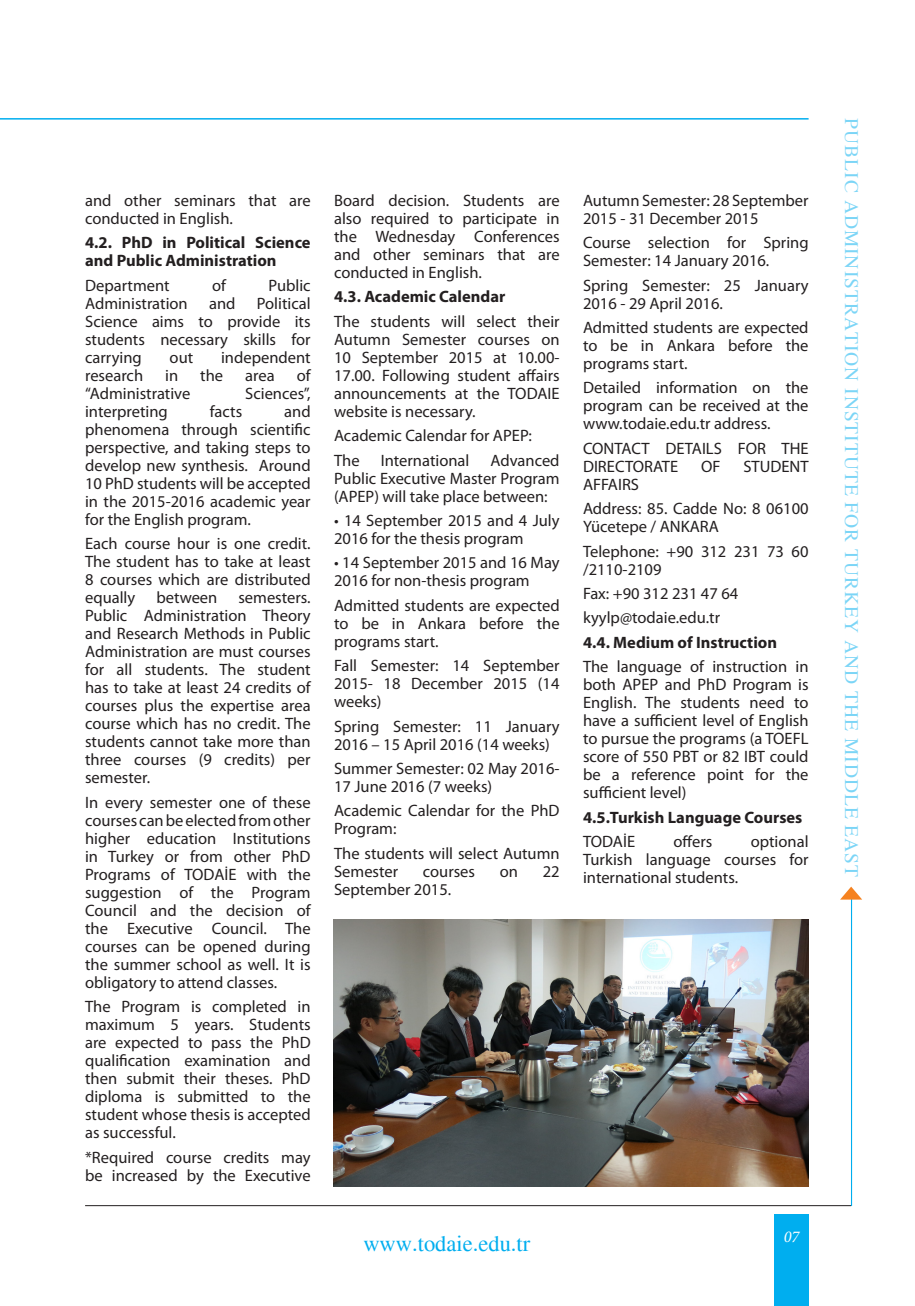
<style>
.page{position:relative;width:915px;height:1306px;background:#fff}
.page>*{position:absolute;margin:0;border:0;box-sizing:border-box;transform-origin:0 0}
.t1{font:22.5px "Times";color:#00aeef}
.t2{font:19.5px "Times";letter-spacing:.05em;color:#00aeef}
.t3{font:16.5px/18px "Myriad Pro";color:#231f20;text-align:justify}
.t4{font:700 16.5px/18px "Myriad Pro";color:#231f20}
.t5{font:italic 16.5px "Minion Pro";color:#fff}
</style>
<div class="page">
<hr style="left:0;top:118px;width:808px;height:2px;background:#00aeef">
<hr style="left:85px;top:1205px;width:765px;height:1px;background:#231f20">
<hr style="left:850px;top:893px;width:1px;height:312px;background:#00aeef">
<svg style="left:840px;top:886px;width:21px;height:13px"></svg>
<div style="left:774px;top:1214px;width:34px;height:91px;background:#00aeef"></div>
<img style="left:333px;top:919px;width:475px;height:267px">
<p class="t3" style="left:85px;top:191px;width:227px">and other seminars that are conducted in English.</p>
<p class="t4" style="left:85px;top:233px;width:227px">4.2. PhD in Political Science and Public Administration</p>
<p class="t3" style="left:85px;top:276px;width:86px">Department</p>
<p class="t3" style="left:212px;top:276px;width:15px">of</p>
<p class="t3" style="left:268px;top:276px;width:44px">Public</p>
<p class="t3" style="left:85px;top:294px;width:104px">Administration</p>
<p class="t3" style="left:209px;top:294px;width:28px">and</p>
<p class="t3" style="left:85px;top:294px;width:227px;text-indent:172px">Political Science aims to provide its students necessary skills for carrying</p>
<p class="t3" style="left:169px;top:348px;width:25px">out</p>
<p class="t3" style="left:221px;top:348px;width:91px">independent</p>
<p class="t3" style="left:85px;top:366px;width:60px">research</p>
<p class="t3" style="left:165px;top:366px;width:15px">in</p>
<p class="t3" style="left:200px;top:366px;width:24px">the</p>
<p class="t3" style="left:245px;top:366px;width:31px">area</p>
<p class="t3" style="left:296px;top:366px;width:15px">of</p>
<p class="t3" style="left:85px;top:384px;width:107px">“Administrative</p>
<p class="t3" style="left:245px;top:384px;width:67px">Sciences”,</p>
<p class="t3" style="left:85px;top:402px;width:84px">interpreting</p>
<p class="t3" style="left:210px;top:402px;width:34px">facts</p>
<p class="t3" style="left:85px;top:402px;width:227px;text-indent:199px">and phenomena through scientific perspective, and taking steps to develop new synthesis. Around 10 PhD students will be accepted in the 2015-2016 academic year for the English program.</p>
<p class="t3" style="left:85px;top:534px;width:227px">Each course hour is one credit.<br>The student has to take at least 8 courses which are distributed equally</p>
<p class="t3" style="left:156px;top:588px;width:62px">between</p>
<p class="t3" style="left:85px;top:588px;width:227px;text-indent:153px">semesters.<br>Public Administration Theory and Research Methods in Public Administration are must courses for all students. The student has to take at least 24 credits of courses plus the expertise area course which has no credit. The students cannot take more than three courses (9 credits) per semester.</p>
<p class="t3" style="left:85px;top:792px;width:227px">In every semester one of these courses can be elected from other higher education Institutions in Turkey or from other PhD Programs of TODAİE with the suggestion of the Program Council and the decision of the Executive Council. The courses can be opened during the summer school as well. It is obligatory to attend classes.</p>
<p class="t3" style="left:85px;top:997px;width:227px">The Program is completed in maximum 5 years. Students are expected to pass the PhD qualification examination and then submit their theses. PhD diploma is submitted to the student whose thesis is accepted as successful.</p>
<p class="t3" style="left:85px;top:1147px;width:227px">*Required course credits may be increased by the Executive</p>
<p class="t3" style="left:334px;top:191px;width:227px">Board decision. Students are also required to participate in the Wednesday Conferences and other seminars that are conducted in English.</p>
<p class="t4" style="left:334px;top:287px;width:173px">4.3. Academic Calendar</p>
<p class="t3" style="left:334px;top:312px;width:227px">The students will select their Autumn Semester courses on 10 September 2015 at 10.00- 17.00. Following student affairs announcements at the TODAIE website is necessary.</p>
<p class="t3" style="left:334px;top:426px;width:199px">Academic Calendar for APEP:</p>
<p class="t3" style="left:334px;top:450px;width:27px">The</p>
<p class="t3" style="left:380px;top:450px;width:90px">International</p>
<p class="t3" style="left:334px;top:450px;width:227px;text-indent:156px">Advanced Public Executive Master Program (APEP) will take place between:</p>
<p class="t3" style="left:334px;top:511px;width:227px">• 14 September 2015 and 4 July<br>2016 for the thesis program</p>
<p class="t3" style="left:334px;top:553px;width:227px">• 14 September 2015 and 16 May<br>2016 for non-thesis program</p>
<p class="t3" style="left:334px;top:596px;width:227px">Admitted students are expected to be in Ankara before the programs start.</p>
<p class="t3" style="left:334px;top:656px;width:227px">Fall Semester: 14 September 2015- 18 December 2015 (14 weeks)</p>
<p class="t3" style="left:334px;top:716px;width:227px">Spring Semester: 11 January<br>2016 – 15 April 2016 (14 weeks)</p>
<p class="t3" style="left:334px;top:759px;width:227px">Summer Semester: 02 May 2016-<br>17 June 2016 (7 weeks)</p>
<p class="t3" style="left:334px;top:801px;width:227px">Academic Calendar for the PhD<br>Program:</p>
<p class="t3" style="left:334px;top:844px;width:227px">The students will select Autumn<br>Semester</p>
<p class="t3" style="left:423px;top:862px;width:54px">courses</p>
<p class="t3" style="left:499px;top:862px;width:20px">on</p>
<p class="t3" style="left:542px;top:862px;width:18px">22</p>
<p class="t3" style="left:334px;top:880px;width:119px">September 2015.</p>
<p class="t1" style="left:363px;top:1230px;width:168px">www.todaie.edu.tr</p>
<p class="t3" style="left:583px;top:191px;width:227px">Autumn Semester: 28 September<br>2015 - 31 December 2015</p>
<p class="t3" style="left:583px;top:233px;width:227px">Course selection for Spring<br>Semester: 14 January 2016.</p>
<p class="t3" style="left:583px;top:276px;width:227px">Spring Semester: 25 January<br>2016 - 29 April 2016.</p>
<p class="t3" style="left:583px;top:318px;width:227px">Admitted students are expected to be in Ankara before the programs start.</p>
<p class="t3" style="left:583px;top:378px;width:227px">Detailed information on the program can be received at the www.todaie.edu.tr address.</p>
<p class="t3" style="left:583px;top:439px;width:227px">CONTACT DETAILS FOR THE<br>DIRECTORATE</p>
<p class="t3" style="left:700px;top:457px;width:21px">OF</p>
<p class="t3" style="left:743px;top:457px;width:67px">STUDENT</p>
<p class="t3" style="left:583px;top:475px;width:57px">AFFAIRS</p>
<p class="t3" style="left:583px;top:499px;width:227px">Address: 85. Cadde No: 8 06100<br>Yücetepe / ANKARA</p>
<p class="t3" style="left:583px;top:542px;width:227px">Telephone: +90 312 231 73 60 /2110-2109</p>
<p class="t3" style="left:583px;top:584px;width:157px">Fax: +90 312 231 47 64</p>
<p class="t3" style="left:583px;top:608px;width:138px">kyylp@todaie.edu.tr</p>
<p class="t4" style="left:583px;top:632px;width:195px">4.4. Medium of Instruction</p>
<p class="t3" style="left:583px;top:657px;width:227px">The language of instruction in both APEP and PhD Program is English. The students need to have a sufficient level of English to pursue the programs (a TOEFL score of 550 PBT or 82 IBT could be a reference point for the sufficient level)</p>
<p class="t4" style="left:583px;top:807px;width:221px">4.5.Turkish Language Courses</p>
<p class="t3" style="left:583px;top:832px;width:54px">TODAİE</p>
<p class="t3" style="left:673px;top:832px;width:40px">offers</p>
<p class="t3" style="left:583px;top:832px;width:227px;text-indent:168px">optional Turkish language courses for international students.</p>
<p class="t5" style="left:783px;top:1225px;width:17px">07</p>
<p class="t2" style="left:862px;top:118px;width:760px;rotate:90deg">PUBLIC ADMINISTRATION INSTITUTE FOR TURKEY AND THE MIDDLE EAST</p>
</div>
